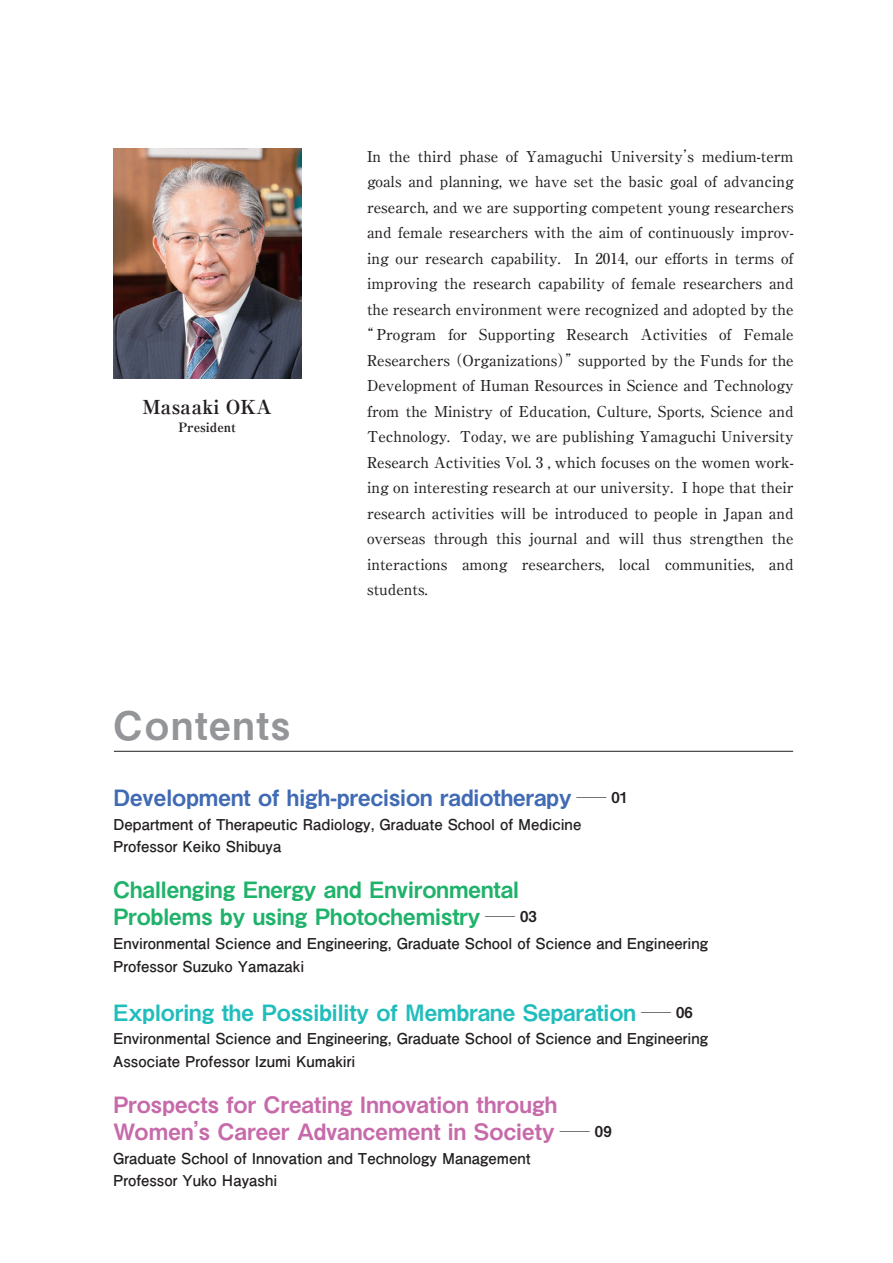
<style>
.page{position:relative;width:893px;height:1263px;background:#fff}
.page>*{position:absolute;margin:0;border:0;box-sizing:border-box;transform-origin:0 0}
.t1{font:39px "Midashi Go Pro MB31";letter-spacing:.05em;color:#939598}
.t2{font:22.5px/27px "Midashi Go Pro MB31";letter-spacing:.005em;color:#c66aaa}
.t3{font:22.5px/27px "Midashi Go Pro MB31";color:#1eb26a}
.t4{font:22.5px "Midashi Go Pro MB31";color:#21bdbd}
.t5{font:22.5px "Midashi Go Pro MB31";color:#406ab4}
.t6{font:700 expanded 19.35px "Ryumin Pr 6 N";color:#231f20}
.t7{font:500 15px "Ryumin Pro";color:#231f20}
.t8{font:700 15px/22.5px "Futo Go B101 Pro";color:#231f20}
.t9{font:700 expanded 12.9px "Ryumin Pr 6 N";color:#231f20}
.s1{font-size:15px;color:#231f20}
</style>
<div class="page">
<img style="left:113px;top:149px;width:188px;height:229px">
<hr style="left:114px;top:751px;width:679px;height:1px;background:#231f20">
<p class="t6" style="left:142px;top:391px;width:131px">Masaaki OKA</p>
<p class="t9" style="left:178px;top:417px;width:59px">President</p>
<p class="t1" style="left:113px;top:694px;width:178px">Contents</p>
<p class="t7" style="left:367px;top:144px;width:428px">In the third phase of Yamaguchi University’s medium-term</p>
<p class="t7" style="left:367px;top:170px;width:428px">goals and planning, we have set the basic goal of advancing</p>
<p class="t7" style="left:367px;top:195px;width:428px">research, and we are supporting competent young researchers</p>
<p class="t7" style="left:367px;top:221px;width:428px">and female researchers with the aim of continuously improv-</p>
<p class="t7" style="left:367px;top:246px;width:428px">ing our research capability. In 2014, our efforts in terms of</p>
<p class="t7" style="left:367px;top:272px;width:428px">improving the research capability of female researchers and</p>
<p class="t7" style="left:367px;top:297px;width:428px">the research environment were recognized and adopted by the</p>
<p class="t7" style="left:359px;top:323px;width:436px">“ Program for Supporting Research Activities of Female</p>
<p class="t7" style="left:367px;top:348px;width:428px">Researchers （Organizations）”supported by the Funds for the</p>
<p class="t7" style="left:367px;top:374px;width:428px">Development of Human Resources in Science and Technology</p>
<p class="t7" style="left:367px;top:399px;width:428px">from the Ministry of Education, Culture, Sports, Science and</p>
<p class="t7" style="left:367px;top:425px;width:428px">Technology. Today, we are publishing Yamaguchi University</p>
<p class="t7" style="left:367px;top:450px;width:428px">Research Activities Vol. 3 , which focuses on the women work-</p>
<p class="t7" style="left:367px;top:476px;width:428px">ing on interesting research at our university. I hope that their</p>
<p class="t7" style="left:367px;top:501px;width:428px">research activities will be introduced to people in Japan and</p>
<p class="t7" style="left:367px;top:527px;width:428px">overseas through this journal and will thus strengthen the</p>
<p class="t7" style="left:367px;top:552px;width:428px">interactions among researchers, local communities, and</p>
<p class="t7" style="left:367px;top:578px;width:62px">students.</p>
<p class="t5" style="left:113px;top:779px;width:517px">Development of high-precision radiotherapy <span class="s1">─ 01</span></p>
<p class="t8" style="left:113px;top:811px;width:470px">Department of Therapeutic Radiology, Graduate School of Medicine<br>Professor Keiko Shibuya</p>
<p class="t3" style="left:113px;top:873px;width:425px">Challenging Energy and Environmental<br>Problems by using Photochemistry <span class="s1">─ 03</span></p>
<p class="t8" style="left:113px;top:930px;width:596px">Environmental Science and Engineering, Graduate School of Science and Engineering<br>Professor Suzuko Yamazaki</p>
<p class="t4" style="left:113px;top:994px;width:581px">Exploring the Possibility of Membrane Separation <span class="s1">─ 06</span></p>
<p class="t8" style="left:113px;top:1025px;width:596px">Environmental Science and Engineering, Graduate School of Science and Engineering<br>Associate Professor Izumi Kumakiri</p>
<p class="t2" style="left:113px;top:1088px;width:500px">Prospects for Creating Innovation through<br>Women’s Career Advancement in Society <span class="s1">─ 09</span></p>
<p class="t8" style="left:113px;top:1145px;width:419px">Graduate School of Innovation and Technology Management<br>Professor Yuko Hayashi</p>
</div>
